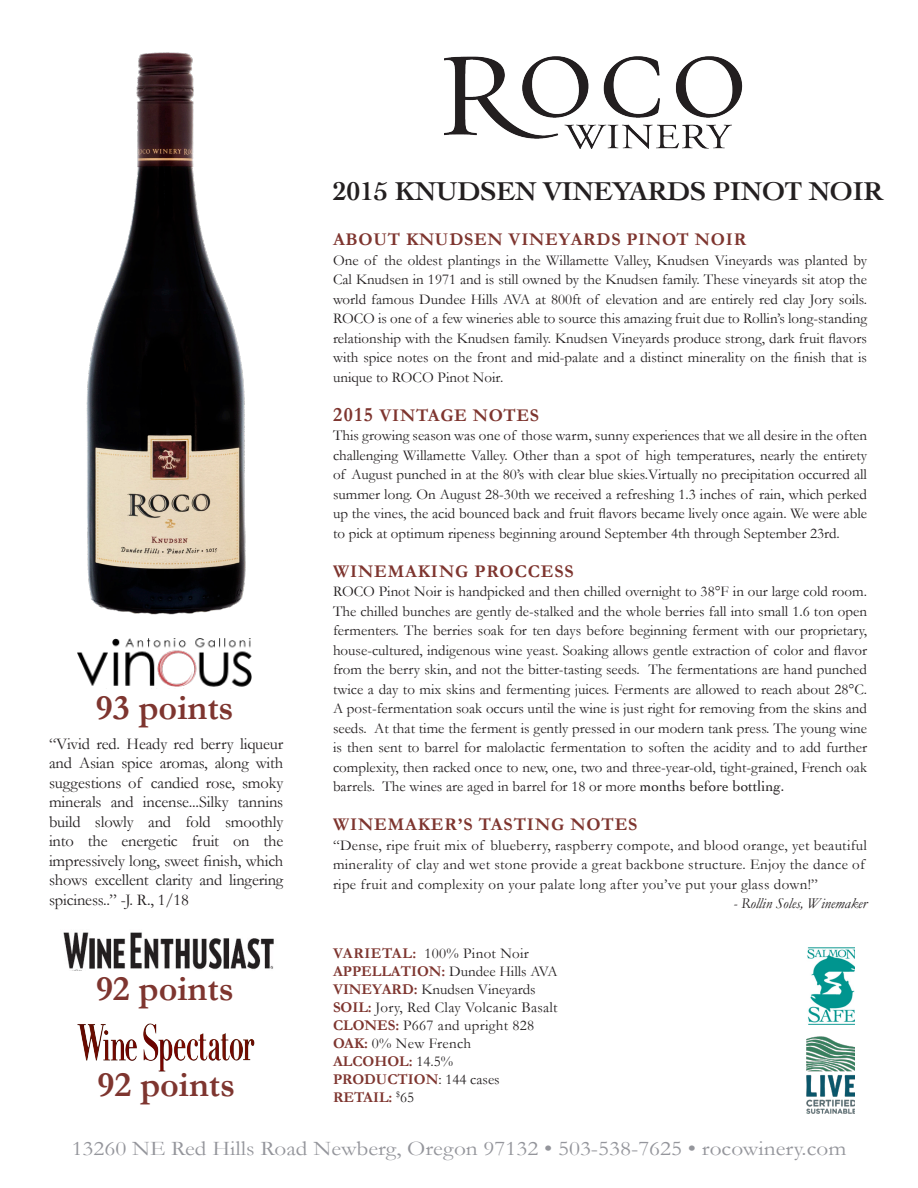
<style>
.page{position:relative;width:918px;height:1188px;background:#fff}
.page>*{position:absolute;margin:0;border:0;box-sizing:border-box;transform-origin:0 0}
.t1{font:700 36px "Garamond";color:#7e352f}
.t2{font:700 27px "Cochin";letter-spacing:-.01em;color:#231f20}
.t3{font:21px "Garamond";color:#94959b;scale:1.11 1}
.t4{font:700 18px "Garamond";letter-spacing:.04em;color:#7e352f}
.t5{font:16.5px/19.5px "Garamond";letter-spacing:-.01em;color:#231f20;text-align:justify}
.t6{font:15px/19.5px "Garamond";letter-spacing:.02em;color:#231f20;text-align:justify}
.t7{font:15px "Garamond";color:#231f20}
.t8{font:700 15px/18px "Garamond";color:#7e352f}
.t9{font:italic 15px "Garamond";color:#231f20}
.s1{font-size:20.4px}
.s2{font-family:"Cochin"}
.s3{font-weight:700;color:#7e352f}
.s4{font-weight:400;color:#231f20}
</style>
<div class="page">
<img style="left:86px;top:52px;width:160px;height:563px">
<img style="left:807px;top:947px;width:48px;height:78px">
<img style="left:806px;top:1036px;width:49px;height:78px">
<img style="left:445px;top:56px;width:297px;height:93px">
<img style="left:77px;top:638px;width:174px;height:49px">
<img style="left:63px;top:932px;width:211px;height:39px">
<img style="left:77px;top:1023px;width:178px;height:49px">
<p class="t1" style="left:96px;top:686px;width:139px">93 points</p>
<p class="t5" style="left:49px;top:733px;width:236px">“Vivid red. Heady red berry liqueur and Asian spice aromas, along with suggestions of candied rose, smoky minerals and incense...Silky tannins build slowly and fold smoothly into the energetic fruit on the impressively long, sweet finish, which shows excellent clarity and lingering spiciness..” -J. R., 1/18</p>
<p class="t1" style="left:96px;top:967px;width:139px">92 points</p>
<p class="t1" style="left:98px;top:1063px;width:139px">92 points</p>
<p class="t2" style="left:333px;top:173px;width:551px">2015 KNUDSEN VINEYARDS PINOT NOIR</p>
<p class="t4" style="left:333px;top:229px;width:415px">ABOUT KNUDSEN VINEYARDS PINOT NOIR</p>
<p class="t6" style="left:333px;top:250px;width:536px">One of the oldest plantings in the Willamette Valley, Knudsen Vineyards was planted by Cal Knudsen in 1971 and is still owned by the Knudsen family. These vineyards sit atop the world famous Dundee Hills AVA at 800ft of elevation and are entirely red clay Jory soils.<br>ROCO is one of a few wineries able to source this amazing fruit due to Rollin’s long-standing relationship with the Knudsen family. Knudsen Vineyards produce strong, dark fruit flavors with spice notes on the front and mid-palate and a distinct minerality on the finish that is unique to ROCO Pinot Noir.</p>
<p class="t4" style="left:333px;top:404px;width:208px"><span class="s1">2015</span> VINTAGE NOTES</p>
<p class="t6" style="left:333px;top:425px;width:536px">This growing season was one of those warm, sunny experiences that we all desire in the often challenging Willamette Valley. Other than a spot of high temperatures, nearly the entirety of August punched in at the 80’s with clear blue skies.Virtually no precipitation occurred all summer long. On August 28-30th we received a refreshing 1.3 inches of rain, which perked up the vines, the acid bounced back and fruit flavors became lively once again. We were able to pick at optimum ripeness beginning around September 4th through September 23rd.</p>
<p class="t4" style="left:333px;top:560px;width:242px">WINEMAKING PROCCESS</p>
<p class="t6" style="left:333px;top:581px;width:536px">ROCO Pinot Noir is handpicked and then chilled overnight to 38°F in our large cold room.<br>The chilled bunches are gently de-stalked and the whole berries fall into small 1.6 ton open fermenters. The berries soak for ten days before beginning ferment with our proprietary, house-cultured, indigenous wine yeast. Soaking allows gentle extraction of color and flavor from the berry skin, and not the bitter-tasting seeds. The fermentations are hand punched twice a day to mix skins and fermenting juices. Ferments are allowed to reach about 28°C.<br>A post-fermentation soak occurs until the wine is just right for removing from the skins and seeds. At that time the ferment is gently pressed in our modern tank press. The young wine is then sent to barrel for malolactic fermentation to soften the acidity and to add further complexity, then racked once to new, one, two and three-year-old, tight-grained, French oak barrels. The wines are aged in barrel for 18 or more <span class="s2">months before bottling.</span></p>
<p class="t4" style="left:333px;top:814px;width:306px">WINEMAKER’S TASTING NOTES</p>
<p class="t6" style="left:333px;top:835px;width:535px;text-align:left">“Dense, ripe fruit mix of blueberry, raspberry compote, and blood orange, yet beautiful minerality of clay and wet stone provide a great backbone structure. Enjoy the dance of ripe fruit and complexity on your palate long after you’ve put your glass down!”</p>
<p class="t9" style="left:733px;top:894px;width:135px">- Rollin Soles, Winemaker</p>
<p class="t6" style="left:333px;top:943px;width:197px"><span class="s3">VARIETAL:</span> 100% Pinot Noir</p>
<p class="t7" style="left:333px;top:962px;width:226px"><span class="s3">APPELLATION:</span> Dundee Hills AVA</p>
<p class="t7" style="left:333px;top:980px;width:204px"><span class="s3">VINEYARD:</span> Knudsen Vineyards</p>
<p class="t6" style="left:333px;top:997px;width:226px"><span class="s3">SOIL:</span> Jory, Red Clay Volcanic Basalt</p>
<p class="t6" style="left:333px;top:1015px;width:203px"><span class="s3">CLONES:</span> P667 and upright 828</p>
<p class="t6" style="left:333px;top:1033px;width:140px"><span class="s3">OAK:</span> 0% New French</p>
<p class="t8" style="left:333px;top:1052px;width:122px">ALCOHOL: <span class="s4">14.5%</span></p>
<p class="t8" style="left:333px;top:1070px;width:168px">PRODUCTION<span class="s4">: 144 cases<br></span>RETAIL: <sup>$</sup><span class="s4">65</span></p>
<p class="t3" style="left:72px;top:1136px;width:699px">13260 NE Red Hills Road Newberg, Oregon 97132 • 503-538-7625 • rocowinery.com</p>
</div>
